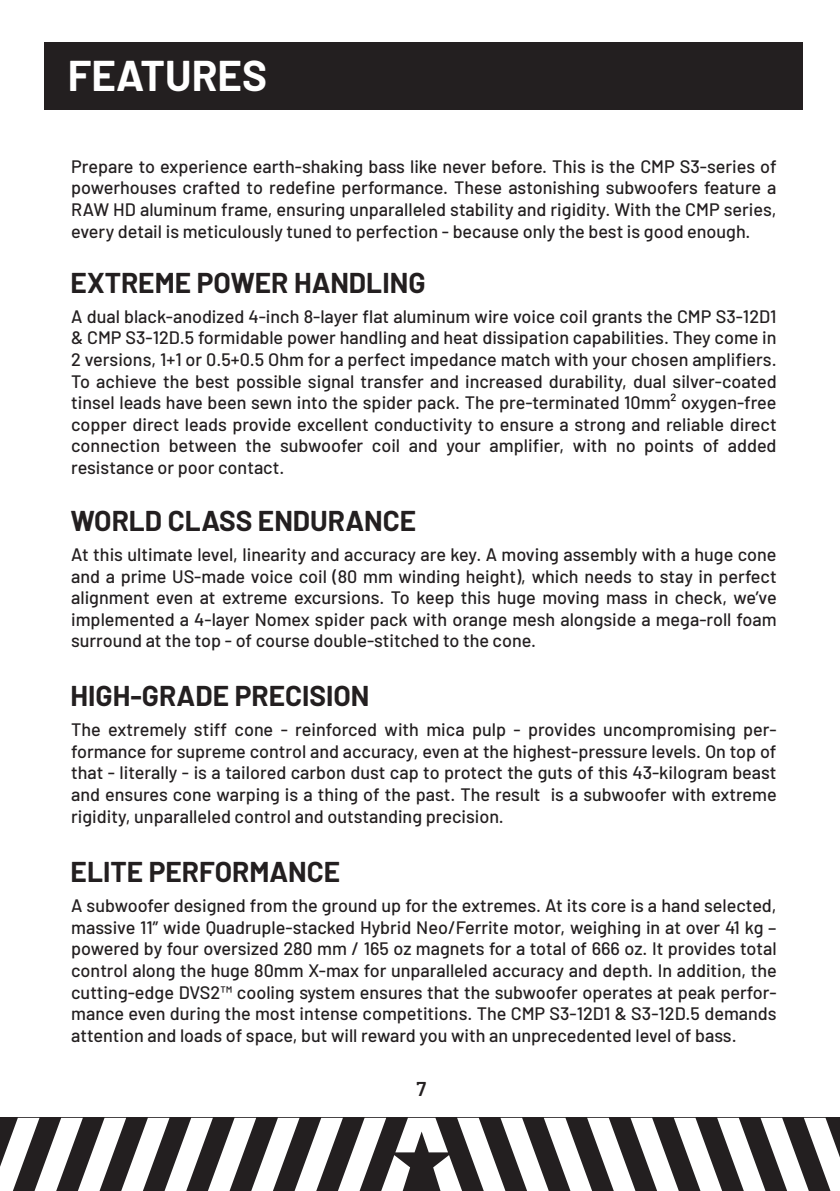
<style>
.page{position:relative;width:840px;height:1191px;background:#fff}
.page>*{position:absolute;margin:0;border:0;box-sizing:border-box;transform-origin:0 0}
.t1{font:700 42px "Barlow";color:#fff}
.t2{font:700 28px "Barlow";color:#231f20}
.t3{font:600 20px "Barlow";color:#231f20}
.t4{font:500 18px/21.6px "Barlow";color:#231f20;text-align:justify}
</style>
<div class="page">
<div style="left:45px;top:43px;width:757px;height:67px;background:#231f20"></div>
<svg style="left:0;top:1117px;width:839px;height:74px"></svg>
<h1 class="t1" style="left:68px;top:45px;width:200px">FEATURES</h1>
<p class="t4" style="left:71px;top:154px;width:706px">Prepare to experience earth-shaking bass like never before. This is the CMP S3-series of powerhouses crafted to redefine performance. These astonishing subwoofers feature a RAW HD aluminum frame, ensuring unparalleled stability and rigidity. With the CMP series, every detail is meticulously tuned to perfection - because only the best is good enough.</p>
<h2 class="t2" style="left:71px;top:262px;width:356px">EXTREME POWER HANDLING</h2>
<p class="t4" style="left:71px;top:304px;width:706px">A dual black-anodized 4-inch 8-layer flat aluminum wire voice coil grants the CMP S3-12D1 &amp; CMP S3-12D.5 formidable power handling and heat dissipation capabilities. They come in 2 versions, 1+1 or 0.5+0.5 Ohm for a perfect impedance match with your chosen amplifiers.<br>To achieve the best possible signal transfer and increased durability, dual silver-coated tinsel leads have been sewn into the spider pack. The pre-terminated 10mm² oxygen-free copper direct leads provide excellent conductivity to ensure a strong and reliable direct connection between the subwoofer coil and your amplifier, with no points of added resistance or poor contact.</p>
<h2 class="t2" style="left:71px;top:500px;width:347px">WORLD CLASS ENDURANCE</h2>
<p class="t4" style="left:71px;top:542px;width:706px">At this ultimate level, linearity and accuracy are key. A moving assembly with a huge cone and a prime US-made voice coil (80 mm winding height), which needs to stay in perfect alignment even at extreme excursions. To keep this huge moving mass in check, we’ve implemented a 4-layer Nomex spider pack with orange mesh alongside a mega-roll foam surround at the top - of course double-stitched to the cone.</p>
<h2 class="t2" style="left:71px;top:675px;width:300px">HIGH-GRADE PRECISION</h2>
<p class="t4" style="left:71px;top:717px;width:706px">The extremely stiff cone - reinforced with mica pulp - provides uncompromising per&shy;formance for supreme control and accuracy, even at the highest-pressure levels. On top of that - literally - is a tailored carbon dust cap to protect the guts of this 43-kilogram beast and ensures cone warping is a thing of the past. The result is a subwoofer with extreme rigidity, unparalleled control and outstanding precision.</p>
<h2 class="t2" style="left:71px;top:851px;width:271px">ELITE PERFORMANCE</h2>
<p class="t4" style="left:71px;top:893px;width:706px">A subwoofer designed from the ground up for the extremes. At its core is a hand selected, massive 11” wide Quadruple-stacked Hybrid Neo/Ferrite motor, weighing in at over 41 kg – powered by four oversized 280 mm / 165 oz magnets for a total of 666 oz. It provides total control along the huge 80mm X-max for unparalleled accuracy and depth. In addition, the cutting-edge DVS2™ cooling system ensures that the subwoofer operates at peak perfor&shy;mance even during the most intense competitions. The CMP S3-12D1 &amp; S3-12D.5 demands attention and loads of space, but will reward you with an unprecedented level of bass.</p>
<p class="t3" style="left:416px;top:1073px;width:11px">7</p>
</div>
